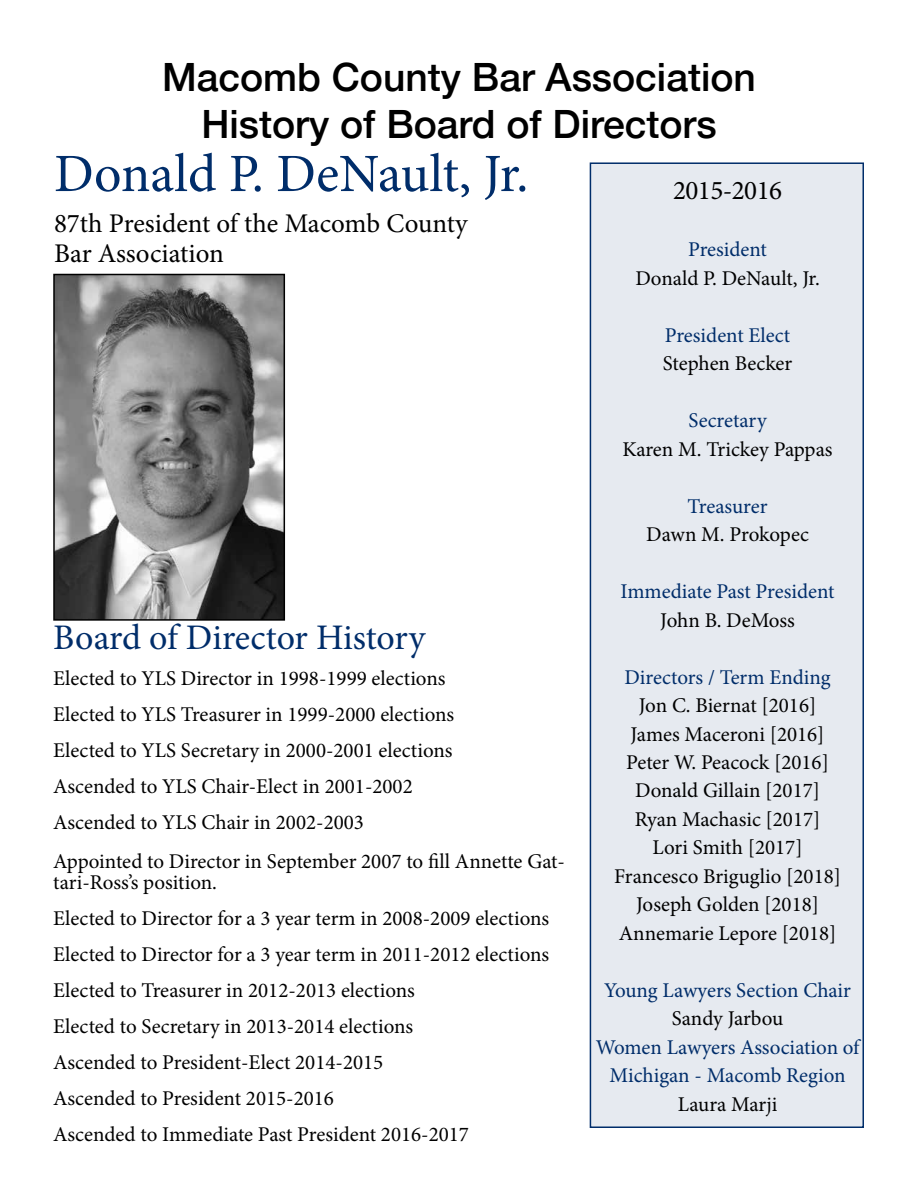
<style>
.page{position:relative;width:918px;height:1188px;background:#fff}
.page>*{position:absolute;margin:0;border:0;box-sizing:border-box;transform-origin:0 0}
.t1{font:54px "Minion Pro";color:#002d6a}
.t2{font:500 39px/46.8px "Helvetica Neue";color:#000;text-align:center}
.t3{font:36px "Minion Pro";letter-spacing:-.005em;color:#002d6a}
.t4{font:27px/30px "Minion Pro";color:#000}
.t5{font:27px "Minion Pro";letter-spacing:-.02em;color:#000}
.t6{font:21px/36px "Minion Pro";color:#000}
.t7{font:21px/28.5px "Minion Pro";color:#002d6a;text-align:center}
</style>
<div class="page">
<div style="left:590px;top:163px;width:273px;height:964px;background:#e6eaf0"></div>
<div style="left:590px;top:162px;width:274px;height:966px;border:2px solid #002d6a"></div>
<img style="left:56px;top:277px;width:226px;height:341px">
<div style="left:53px;top:274px;width:232px;height:347px;border:2px solid #000"></div>
<h2 class="t2" style="left:162px;top:51px;width:595px">Macomb County Bar Association<br>History of Board of Directors</h2>
<p class="t5" style="left:673px;top:172px;width:110px">2015-2016</p>
<h1 class="t1" style="left:54px;top:138px;width:476px">Donald P. DeNault, Jr.</h1>
<p class="t4" style="left:54px;top:208px;width:415px">87th President of the Macomb County<br>Bar Association</p>
<p class="t7" style="left:688px;top:235px;width:80px">President</p>
<p class="t6" style="left:635px;top:260px;width:186px">Donald P. DeNault, Jr.</p>
<p class="t7" style="left:665px;top:321px;width:127px">President Elect</p>
<p class="t6" style="left:663px;top:345px;width:131px">Stephen Becker</p>
<p class="t7" style="left:688px;top:406px;width:80px">Secretary</p>
<p class="t6" style="left:623px;top:431px;width:212px">Karen M. Trickey Pappas</p>
<p class="t7" style="left:688px;top:492px;width:81px">Treasurer</p>
<p class="t6" style="left:646px;top:516px;width:164px">Dawn M. Prokopec</p>
<p class="t7" style="left:621px;top:577px;width:215px">Immediate Past President</p>
<p class="t6" style="left:660px;top:602px;width:136px">John B. DeMoss</p>
<p class="t7" style="left:625px;top:663px;width:208px">Directors / Term Ending</p>
<p class="t6" style="left:614px;top:691px;width:228px;line-height:28.5px;text-align:center">Jon C. Biernat [2016]<br>James Maceroni [2016]<br>Peter W. Peacock [2016]<br>Donald Gillain [2017]<br>Ryan Machasic [2017]<br>Lori Smith [2017]<br>Francesco Briguglio [2018]<br>Joseph Golden [2018]<br>Annemarie Lepore [2018]</p>
<p class="t7" style="left:604px;top:976px;width:248px">Young Lawyers Section Chair</p>
<p class="t6" style="left:672px;top:1001px;width:113px">Sandy Jarbou</p>
<p class="t7" style="left:596px;top:1033px;width:265px">Women Lawyers Association of<br>Michigan - Macomb Region</p>
<p class="t6" style="left:678px;top:1086px;width:101px">Laura Marji</p>
<h3 class="t3" style="left:53px;top:613px;width:374px">Board of Director History</h3>
<p class="t6" style="left:53px;top:660px;width:402px">Elected to YLS Director in 1998-1999 elections Elected to YLS Treasurer in 1999-2000 elections Elected to YLS Secretary in 2000-2001 elections Ascended to YLS Chair-Elect in 2001-2002<br>Ascended to YLS Chair in 2002-2003</p>
<p class="t6" style="left:53px;top:851px;width:513px;line-height:21px">Appointed to Director in September 2007 to fill Annette Gat&shy;tari-Ross’s position.</p>
<p class="t6" style="left:53px;top:900px;width:497px">Elected to Director for a 3 year term in 2008-2009 elections Elected to Director for a 3 year term in 2011-2012 elections Elected to Treasurer in 2012-2013 elections<br>Elected to Secretary in 2013-2014 elections<br>Ascended to President-Elect 2014-2015<br>Ascended to President 2015-2016<br>Ascended to Immediate Past President 2016-2017</p>
</div>
